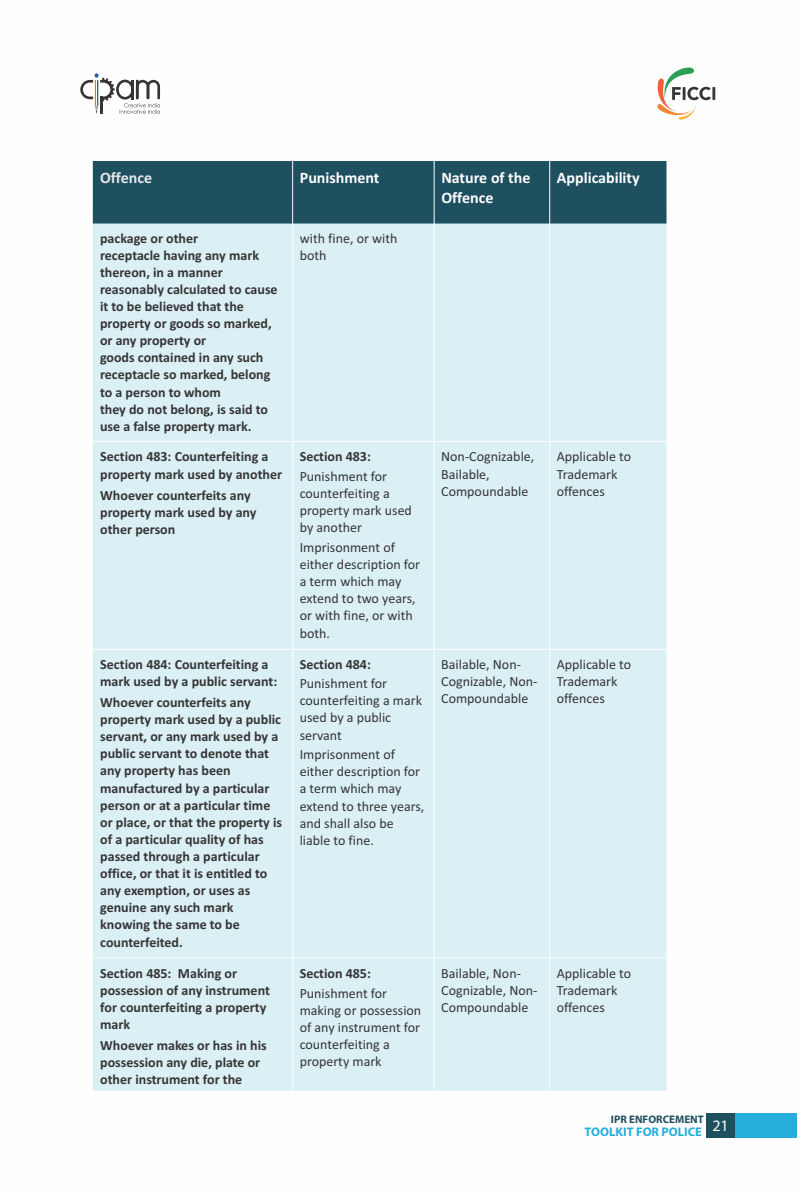
<style>
.page{position:relative;width:797px;height:1194px;background:#fff}
.page>*{position:absolute;margin:0;border:0;box-sizing:border-box;transform-origin:0 0}
.t1{font:700 16px/19.6px "Calibri";color:#fefefe}
.t2{font:700 16px "Calibri";color:#e6e7e8}
.t3{font:16px "Myriad Pro";color:#fefefe}
.t4{font:700 14px/17px "Calibri";color:#373435}
.t5{font:14px/17px "Calibri";color:#373435}
.t6{font:700 12.4px "Myriad Pro";color:#26addb}
.t7{font:700 11px "Myriad Pro";color:#1e5060}
</style>
<div class="page">
<div style="left:93px;top:223px;width:573px;height:867px;background:#daf0f4"></div>
<div style="left:93px;top:161px;width:573px;height:62px;background:#1e5060"></div>
<hr style="left:292px;top:148px;width:1px;height:942px;background:#fff">
<hr style="left:433px;top:148px;width:1px;height:942px;background:#fff">
<hr style="left:549px;top:148px;width:1px;height:942px;background:#fff">
<hr style="left:93px;top:441px;width:573px;height:1px;background:#fefefe">
<hr style="left:93px;top:648px;width:573px;height:1px;background:#fefefe">
<hr style="left:93px;top:957px;width:573px;height:1px;background:#fefefe">
<div style="left:706px;top:1113px;width:28px;height:24px;background:#1e5060"></div>
<div style="left:736px;top:1113px;width:61px;height:24px;background:#26addb"></div>
<svg style="left:657px;top:67px;width:58px;height:53px"></svg>
<svg style="left:80px;top:73px;width:80px;height:41px"></svg>
<p class="t2" style="left:100px;top:171px;width:54px">Offence</p>
<p class="t1" style="left:300px;top:169px;width:81px">Punishment</p>
<p class="t1" style="left:441px;top:169px;width:91px">Nature of the<br>Offence</p>
<p class="t1" style="left:557px;top:169px;width:84px">Applicability</p>
<p class="t4" style="left:100px;top:230px;width:179px">package or other<br>receptacle having any mark thereon, in a manner reasonably calculated to cause it to be believed that the property or goods so marked, or any property or<br>goods contained in any such receptacle so marked, belong to a person to whom<br>they do not belong, is said to use a false property mark.</p>
<p class="t5" style="left:300px;top:230px;width:99px">with fine, or with both</p>
<p class="t4" style="left:100px;top:449px;width:183px">Section 483: Counterfeiting a property mark used by another</p>
<p class="t4" style="left:100px;top:488px;width:158px">Whoever counterfeits any property mark used by any other person</p>
<p class="t5" style="left:441px;top:449px;width:95px">Non-Cognizable,<br>Bailable,<br>Compoundable</p>
<p class="t5" style="left:557px;top:449px;width:76px">Applicable to<br>Trademark offences</p>
<p class="t4" style="left:300px;top:449px;width:73px">Section 483:</p>
<p class="t5" style="left:300px;top:469px;width:114px">Punishment for counterfeiting a property mark used by another</p>
<p class="t5" style="left:300px;top:540px;width:122px">Imprisonment of either description for a term which may extend to two years, or with fine, or with both.</p>
<p class="t4" style="left:100px;top:656px;width:178px">Section 484: Counterfeiting a mark used by a public servant:</p>
<p class="t4" style="left:100px;top:695px;width:183px">Whoever counterfeits any property mark used by a public servant, or any mark used by a public servant to denote that any property has been manufactured by a particular person or at a particular time or place, or that the property is of a particular quality of has passed through a particular office, or that it is entitled to any exemption, or uses as genuine any such mark knowing the same to be counterfeited.</p>
<p class="t4" style="left:100px;top:965px;width:171px">Section 485: Making or possession of any instrument for counterfeiting a property mark</p>
<p class="t4" style="left:100px;top:1037px;width:168px">Whoever makes or has in his possession any die, plate or other instrument for the</p>
<p class="t4" style="left:300px;top:656px;width:73px">Section 484:</p>
<p class="t5" style="left:300px;top:676px;width:124px">Punishment for counterfeiting a mark used by a public servant</p>
<p class="t5" style="left:300px;top:747px;width:126px">Imprisonment of either description for a term which may extend to three years, and shall also be liable to fine.</p>
<p class="t5" style="left:441px;top:656px;width:98px">Bailable, Non-<br>Cognizable, Non-<br>Compoundable</p>
<p class="t5" style="left:557px;top:656px;width:76px">Applicable to<br>Trademark offences</p>
<p class="t4" style="left:300px;top:965px;width:73px">Section 485:</p>
<p class="t5" style="left:300px;top:985px;width:123px">Punishment for making or possession of any instrument for counterfeiting a property mark</p>
<p class="t5" style="left:441px;top:965px;width:98px">Bailable, Non-<br>Cognizable, Non-<br>Compoundable</p>
<p class="t5" style="left:557px;top:965px;width:76px">Applicable to<br>Trademark offences</p>
<p class="t7" style="left:611px;top:1114px;width:94px">IPR ENFORCEMENT</p>
<p class="t6" style="left:584px;top:1125px;width:119px">TOOLKIT FOR POLICE</p>
<p class="t3" style="left:712px;top:1118px;width:18px">21</p>
</div>
